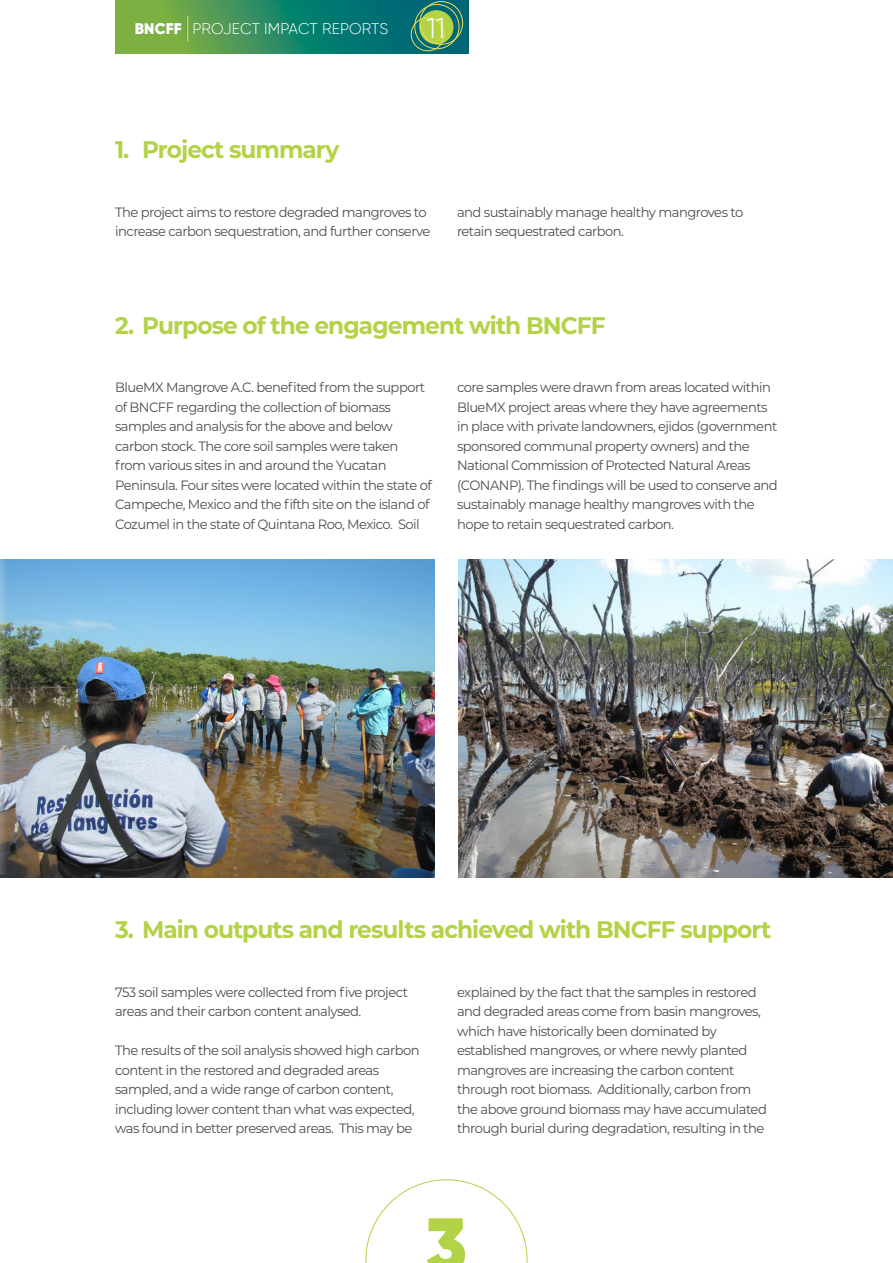
<style>
.page{position:relative;width:893px;height:1263px;background:#fff}
.page>*{position:absolute;margin:0;border:0;box-sizing:border-box;transform-origin:0 0}
.t1{font:900 75.15px "Gilroy";color:#b2d345}
.t2{font:300 28.5px "Gilroy";color:#fff}
.t3{font:700 24px "Montserrat";letter-spacing:-.04em;color:#b2d345}
.t4{font:300 15.45px "Gilroy";letter-spacing:.005em;color:#fff}
.RAW{font:13.5px/19.5px "Montserrat";letter-spacing:-.04em;color:#4d4d4f}
.s1{font-weight:900}
</style>
<div class="page">
<svg style="left:366px;top:1179px;width:161px;height:84px"></svg>
<svg style="left:115px;top:0;width:354px;height:54px;background:#328b60"></svg>
<svg style="left:188px;top:16px;width:1px;height:26px"></svg>
<div style="left:419px;top:10px;width:34px;height:34px;background:#b2d345;border-radius:50%"></div>
<div style="left:411px;top:18px;width:33px;height:33px;border:1px solid #edde58;border-radius:50%"></div>
<div style="left:420px;top:2px;width:43px;height:42px;border:1px solid #edde58;border-radius:50%"></div>
<div style="left:415px;top:4px;width:44px;height:45px;border:1px solid #edde58;border-radius:50%"></div>
<img style="left:0;top:560px;width:434px;height:318px">
<img style="left:458px;top:560px;width:435px;height:318px">
<p class="t4" style="left:135px;top:19px;width:255px"><span class="s1">BNCFF</span> PROJECT IMPACT REPORTS</p>
<h2 class="t2" style="left:426px;top:10px;width:20px">11</h2>
<p class="t3" style="left:115px;top:132px;width:226px">1. Project summary</p>
<p class="RAW" style="left:115px;top:202px;width:317px">The project aims to restore degraded mangroves to increase carbon sequestration, and further conserve</p>
<p class="RAW" style="left:457px;top:202px;width:288px">and sustainably manage healthy mangroves to retain sequestrated carbon.</p>
<p class="t3" style="left:115px;top:308px;width:492px">2. Purpose of the engagement with BNCFF</p>
<p class="RAW" style="left:115px;top:377px;width:318px">BlueMX Mangrove A.C. benefited from the support of BNCFF regarding the collection of biomass samples and analysis for the above and below carbon stock. The core soil samples were taken from various sites in and around the Yucatan Peninsula. Four sites were located within the state of Campeche, Mexico and the fifth site on the island of Cozumel in the state of Quintana Roo, Mexico. Soil</p>
<p class="RAW" style="left:457px;top:377px;width:322px">core samples were drawn from areas located within BlueMX project areas where they have agreements in place with private landowners, ejidos (government sponsored communal property owners) and the National Commission of Protected Natural Areas (CONANP). The findings will be used to conserve and sustainably manage healthy mangroves with the hope to retain sequestrated carbon.</p>
<p class="t3" style="left:115px;top:912px;width:657px">3. Main outputs and results achieved with BNCFF support</p>
<p class="RAW" style="left:115px;top:982px;width:294px">753 soil samples were collected from five project areas and their carbon content analysed.</p>
<p class="RAW" style="left:115px;top:1040px;width:306px">The results of the soil analysis showed high carbon content in the restored and degraded areas sampled, and a wide range of carbon content, including lower content than what was expected, was found in better preserved areas. This may be</p>
<p class="RAW" style="left:457px;top:982px;width:311px">explained by the fact that the samples in restored and degraded areas come from basin mangroves, which have historically been dominated by established mangroves, or where newly planted mangroves are increasing the carbon content through root biomass. Additionally, carbon from the above ground biomass may have accumulated through burial during degradation, resulting in the</p>
<h1 class="t1" style="left:426px;top:1197px;width:43px">3</h1>
</div>
